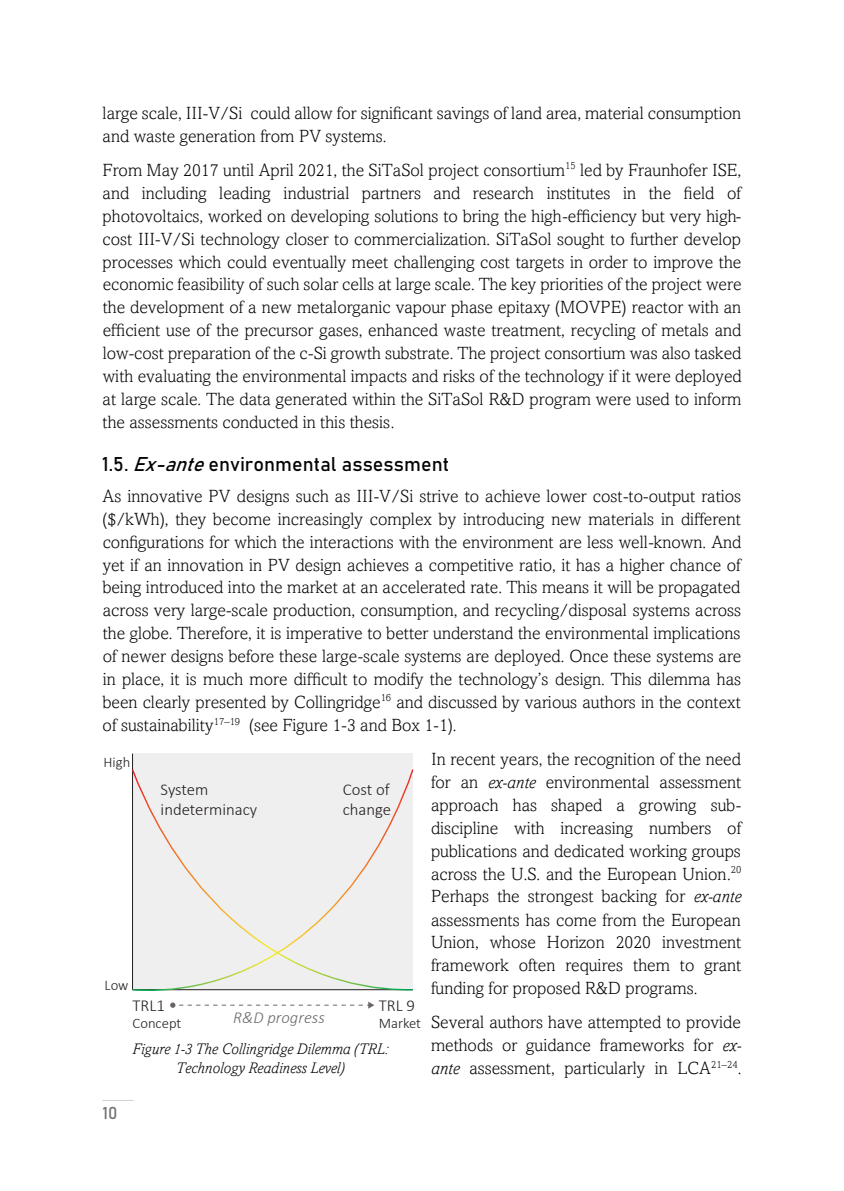
<style>
.page{position:relative;width:844px;height:1191px;background:#fff}
.page>*{position:absolute;margin:0;border:0;box-sizing:border-box;transform-origin:0 0}
.t1{font:19.6px "Bahnschrift";letter-spacing:.005em;color:#040503}
.t2{font:300 17.68px/22.9px "Amasis MT Pro";color:#040503;text-align:justify}
.t3{font:16.97px "Bahnschrift";color:#767171}
.t4{font:300 16.8px/20.1px "Calibri";color:#231f20}
.t5{font:italic 300 16.8px "Calibri";color:#6c6d70}
.t6{font:italic 300 15.58px/18.7px "Amasis MT Pro";color:#040503;text-align:center}
.t7{font:15.58px "Calibri";color:#d0cece}
.t8{font:300 14.7px "Calibri";color:#231f20}
.s1{font-style:italic}
</style>
<div class="page">
<div style="left:132px;top:753px;width:280px;height:236px;background:#f0eff0"></div>
<hr style="left:132px;top:753px;width:1px;height:236px;background:#231f20">
<svg style="left:132px;top:768px;width:282px;height:223px"></svg>
<svg style="left:170px;top:1001px;width:204px;height:7px"></svg>
<p class="t2" style="left:103px;top:101px;width:640px">large scale, III-V/Si could allow for significant savings of land area, material consumption and waste generation from PV systems.</p>
<p class="t2" style="left:103px;top:159px;width:640px">From May 2017 until April 2021, the SiTaSol project consortium<sup>15</sup> led by Fraunhofer ISE, and including leading industrial partners and research institutes in the field of photovoltaics, worked on developing solutions to bring the high-efficiency but very high&shy;cost III-V/Si technology closer to commercialization. SiTaSol sought to further develop processes which could eventually meet challenging cost targets in order to improve the economic feasibility of such solar cells at large scale. The key priorities of the project were the development of a new metalorganic vapour phase epitaxy (MOVPE) reactor with an efficient use of the precursor gases, enhanced waste treatment, recycling of metals and low-cost preparation of the c-Si growth substrate. The project consortium was also tasked with evaluating the environmental impacts and risks of the technology if it were deployed at large scale. The data generated within the SiTaSol R&amp;D program were used to inform the assessments conducted in this thesis.</p>
<p class="t1" style="left:102px;top:449px;width:348px">1.5. <span class="s1">Ex-ante</span>environmental assessment</p>
<p class="t2" style="left:103px;top:484px;width:640px">As innovative PV designs such as III-V/Si strive to achieve lower cost-to-output ratios ($/kWh), they become increasingly complex by introducing new materials in different configurations for which the interactions with the environment are less well-known. And yet if an innovation in PV design achieves a competitive ratio, it has a higher chance of being introduced into the market at an accelerated rate. This means it will be propagated across very large-scale production, consumption, and recycling/disposal systems across the globe. Therefore, it is imperative to better understand the environmental implications of newer designs before these large-scale systems are deployed. Once these systems are in place, it is much more difficult to modify the technology’s design. This dilemma has been clearly presented by Collingridge<sup>16</sup> and discussed by various authors in the context of sustainability<sup>17–19</sup> (see Figure 1-3 and Box 1-1).</p>
<p class="t2" style="left:431px;top:747px;width:312px">In recent years, the recognition of the need for an <span class="s1">ex-ante</span> environmental assessment approach has shaped a growing sub&shy;discipline with increasing numbers of publications and dedicated working groups across the U.S. and the European Union.<sup>20<br></sup>Perhaps the strongest backing for <span class="s1">ex-ante </span>assessments has come from the European Union, whose Horizon 2020 investment framework often requires them to grant funding for proposed R&amp;D programs.</p>
<p class="t2" style="left:431px;top:1011px;width:312px">Several authors have attempted to provide methods or guidance frameworks for <span class="s1">ex&shy;ante</span> assessment, particularly in LCA<sup>21–24</sup>.</p>
<p class="t8" style="left:103px;top:753px;width:28px">High</p>
<p class="t4" style="left:161px;top:779px;width:98px">System indeterminacy</p>
<p class="t4" style="left:342px;top:779px;width:50px">Cost of change</p>
<p class="t8" style="left:104px;top:975px;width:25px">Low</p>
<p class="t4" style="left:378px;top:995px;width:38px">TRL 9</p>
<p class="t8" style="left:378px;top:1014px;width:44px">Market</p>
<p class="t4" style="left:132px;top:994px;width:34px">TRL1</p>
<p class="t8" style="left:132px;top:1014px;width:50px">Concept</p>
<p class="t5" style="left:233px;top:1006px;width:93px">R&amp;D progress</p>
<p class="t6" style="left:132px;top:1040px;width:257px">Figure 1-3 The Collingridge Dilemma (TRL:<br>Technology Readiness Level)</p>
<p class="t7" style="left:103px;top:1082px;width:33px">!!!!</p>
<p class="t3" style="left:103px;top:1100px;width:17px">10</p>
</div>
